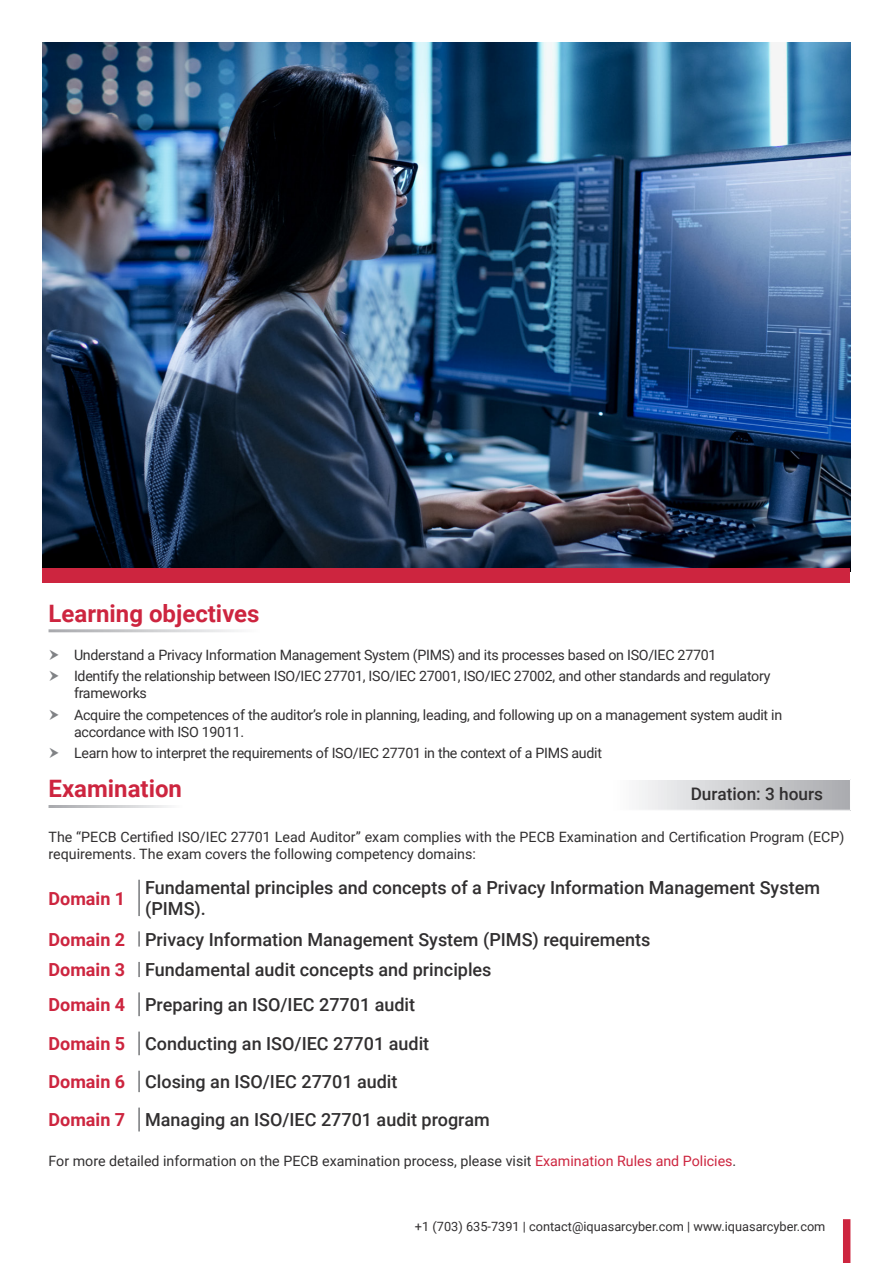
<style>
.page{position:relative;width:893px;height:1263px;background:#fff}
.page>*{position:absolute;margin:0;border:0;box-sizing:border-box;transform-origin:0 0}
.t1{font:700 24px "Roboto";color:#cd253f}
.t2{font:500 18px/21px "Roboto";color:#312f30}
.t3{font:700 18px "Roboto";color:#cd253f}
.t4{font:500 17.25px "Roboto";color:#312f30}
.Bullet_Points{font:14.25px/17.1px "Roboto";letter-spacing:-.02em;color:#312f30}
.Bullet_Points-2{font:14.25px/16.5px "Roboto";color:#312f30}
.Bullet_Points-3{font:12.75px "Roboto";color:#312f30}
.s1{color:#cd253f}
</style>
<div class="page">
<img style="left:43px;top:43px;width:807px;height:525px">
<div style="left:43px;top:568px;width:807px;height:14px;background:#cd253f"></div>
<svg style="left:639px;top:780px;width:211px;height:30px;background:#cecfd1"></svg>
<hr style="left:138px;top:880px;width:2px;height:36px;background:#76787b">
<svg style="left:138px;top:931px;width:2px;height:16px"></svg>
<svg style="left:138px;top:962px;width:2px;height:15px"></svg>
<hr style="left:138px;top:992px;width:2px;height:24px;background:#76787b">
<hr style="left:138px;top:1031px;width:2px;height:24px;background:#76787b">
<hr style="left:138px;top:1070px;width:2px;height:22px;background:#76787b">
<hr style="left:138px;top:1107px;width:2px;height:24px;background:#76787b">
<div style="left:843px;top:1219px;width:7px;height:44px;background:#cd253f"></div>
<p class="t1" style="left:49px;top:596px;width:213px">Learning objectives</p>
<p class="Bullet_Points" style="left:74px;top:646px;width:644px">Understand a Privacy Information Management System (PIMS) and its processes based on ISO/IEC 27701</p>
<p class="Bullet_Points" style="left:74px;top:667px;width:698px">Identify the relationship between ISO/IEC 27701, ISO/IEC 27001, ISO/IEC 27002, and other standards and regulatory frameworks</p>
<p class="Bullet_Points" style="left:74px;top:705px;width:710px">Acquire the competences of the auditor’s role in planning, leading, and following up on a management system audit in accordance with ISO 19011.</p>
<p class="Bullet_Points" style="left:74px;top:744px;width:530px">Learn how to interpret the requirements of ISO/IEC 27701 in the context of a PIMS audit</p>
<p class="t1" style="left:49px;top:772px;width:135px">Examination</p>
<p class="t4" style="left:691px;top:782px;width:134px">Duration: 3 hours</p>
<p class="Bullet_Points-2" style="left:49px;top:828px;width:797px">The “PECB Certified ISO/IEC 27701 Lead Auditor” exam complies with the PECB Examination and Certification Program (ECP) requirements. The exam covers the following competency domains:</p>
<p class="t3" style="left:49px;top:886px;width:78px">Domain 1</p>
<p class="t2" style="left:145px;top:877px;width:676px">Fundamental principles and concepts of a Privacy Information Management System (PIMS).</p>
<p class="t3" style="left:49px;top:927px;width:78px">Domain 2</p>
<p class="t2" style="left:145px;top:928px;width:507px">Privacy Information Management System (PIMS) requirements</p>
<p class="t3" style="left:49px;top:957px;width:78px">Domain 3</p>
<p class="t2" style="left:145px;top:959px;width:348px">Fundamental audit concepts and principles</p>
<p class="t3" style="left:49px;top:992px;width:78px">Domain 4</p>
<p class="t2" style="left:145px;top:993px;width:272px">Preparing an ISO/IEC 27701 audit</p>
<p class="t3" style="left:49px;top:1031px;width:78px">Domain 5</p>
<p class="t2" style="left:145px;top:1032px;width:286px">Conducting an ISO/IEC 27701 audit</p>
<p class="t3" style="left:49px;top:1069px;width:78px">Domain 6</p>
<p class="t2" style="left:145px;top:1070px;width:254px">Closing an ISO/IEC 27701 audit</p>
<p class="t3" style="left:49px;top:1107px;width:78px">Domain 7</p>
<p class="t2" style="left:145px;top:1108px;width:346px">Managing an ISO/IEC 27701 audit program</p>
<p class="Bullet_Points-2" style="left:49px;top:1152px;width:689px">For more detailed information on the PECB examination process, please visit <span class="s1">Examination Rules and Policies</span>.</p>
<p class="Bullet_Points-3" style="left:415px;top:1218px;width:412px">+1 (703) 635-7391 | contact@iquasarcyber.com | www.iquasarcyber.com</p>
</div>
